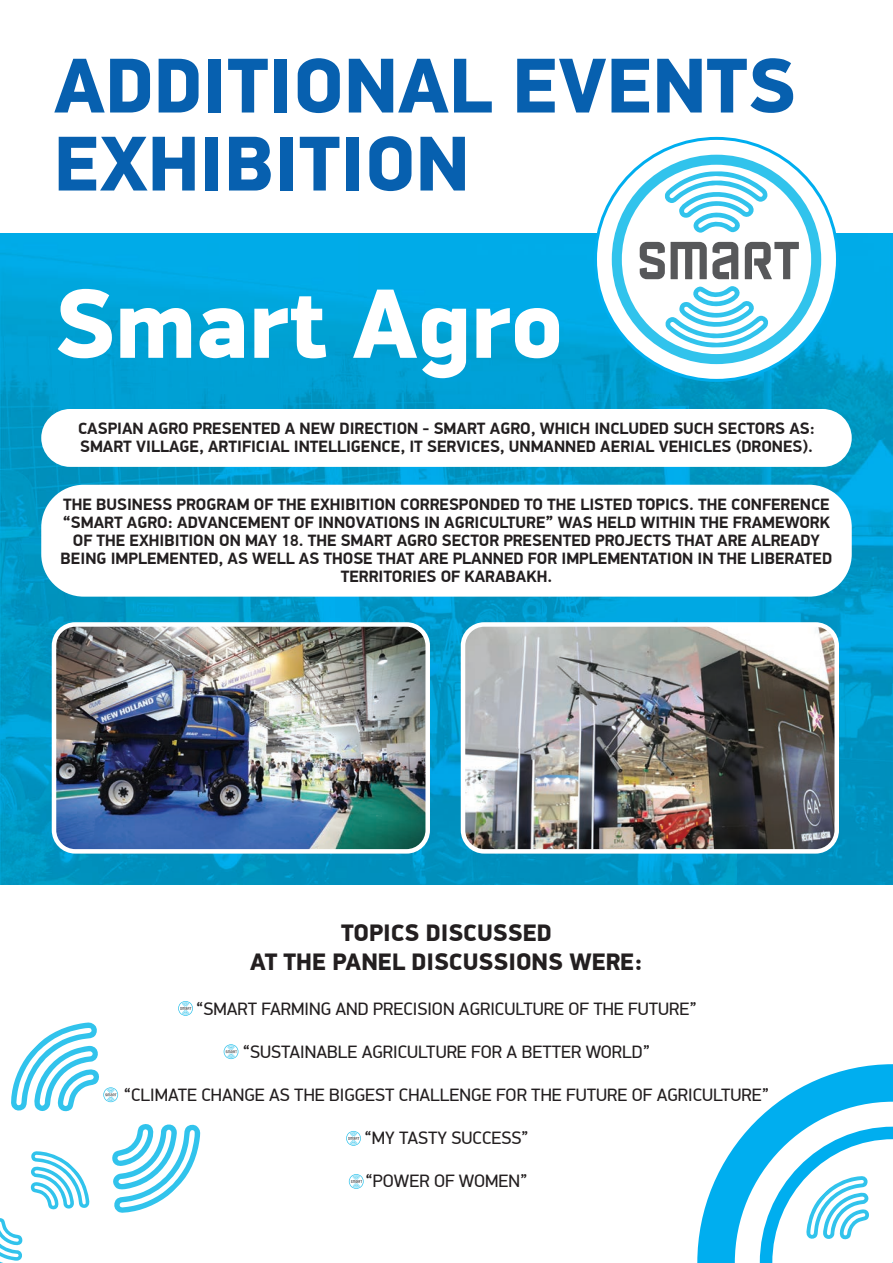
<style>
.page{position:relative;width:893px;height:1263px;background:#fff}
.page>*{position:absolute;margin:0;border:0;box-sizing:border-box;transform-origin:0 0}
.t1{font:900 99px "PF Din Display Pro";color:#fff}
.t2{font:900 78px/78px "PF Din Display Pro";color:#0760af}
.t3{font:900 24px/28.8px "PF Din Display Pro";color:#231f20;text-align:center}
.t4{font:18px "PF Din Display Pro";color:#231f20}
.t5{font:700 16.5px/18px "PF Din Display Pro";color:#231f20}
</style>
<div class="page">
<img style="left:1px;top:234px;width:892px;height:650px">
<div style="left:41px;top:409px;width:811px;height:58px;background:#fff;border-radius:29px"></div>
<div style="left:41px;top:485px;width:811px;height:112px;background:#fff;border-radius:43px"></div>
<img style="left:463px;top:624px;width:374px;height:227px">
<div style="left:461px;top:622px;width:378px;height:232px;border:4px solid #fff;border-radius:21px"></div>
<img style="left:54px;top:624px;width:374px;height:227px">
<div style="left:52px;top:622px;width:378px;height:232px;border:4px solid #fff;border-radius:21px"></div>
<svg style="left:178px;top:1001px;width:15px;height:15px"></svg>
<svg style="left:224px;top:1044px;width:14px;height:15px"></svg>
<svg style="left:346px;top:1131px;width:15px;height:15px"></svg>
<svg style="left:349px;top:1174px;width:15px;height:15px"></svg>
<svg style="left:595px;top:138px;width:242px;height:242px"></svg>
<svg style="left:612px;top:155px;width:209px;height:209px"></svg>
<svg style="left:0;top:1022px;width:201px;height:241px"></svg>
<svg style="left:697px;top:1064px;width:196px;height:199px"></svg>
<h2 class="t2" style="left:54px;top:49px;width:743px">ADDITIONAL EVENTS<br>EXHIBITION</h2>
<h1 class="t1" style="left:54px;top:263px;width:510px">Smart Agro</h1>
<p class="t5" style="left:78px;top:420px;width:738px">CASPIAN AGRO PRESENTED A NEW DIRECTION - SMART AGRO, WHICH INCLUDED SUCH SECTORS AS:<br>SMART VILLAGE, ARTIFICIAL INTELLIGENCE, IT SERVICES, UNMANNED AERIAL VEHICLES (DRONES).</p>
<p class="t5" style="left:61px;top:496px;width:773px;text-align:center">THE BUSINESS PROGRAM OF THE EXHIBITION CORRESPONDED TO THE LISTED TOPICS. THE CONFERENCE “SMART AGRO: ADVANCEMENT OF INNOVATIONS IN AGRICULTURE” WAS HELD WITHIN THE FRAMEWORK OF THE EXHIBITION ON MAY 18. THE SMART AGRO SECTOR PRESENTED PROJECTS THAT ARE ALREADY BEING IMPLEMENTED, AS WELL AS THOSE THAT ARE PLANNED FOR IMPLEMENTATION IN THE LIBERATED TERRITORIES OF KARABAKH.</p>
<h3 class="t3" style="left:250px;top:919px;width:394px">TOPICS DISCUSSED<br>AT THE PANEL DISCUSSIONS WERE:</h3>
<p class="t4" style="left:196px;top:998px;width:502px">“SMART FARMING AND PRECISION AGRICULTURE OF THE FUTURE”</p>
<p class="t4" style="left:243px;top:1041px;width:409px">“SUSTAINABLE AGRICULTURE FOR A BETTER WORLD”</p>
<p class="t4" style="left:124px;top:1084px;width:647px">“CLIMATE CHANGE AS THE BIGGEST CHALLENGE FOR THE FUTURE OF AGRICULTURE”</p>
<p class="t4" style="left:364px;top:1127px;width:165px">“MY TASTY SUCCESS”</p>
<p class="t4" style="left:366px;top:1170px;width:163px">“POWER OF WOMEN”</p>
</div>
